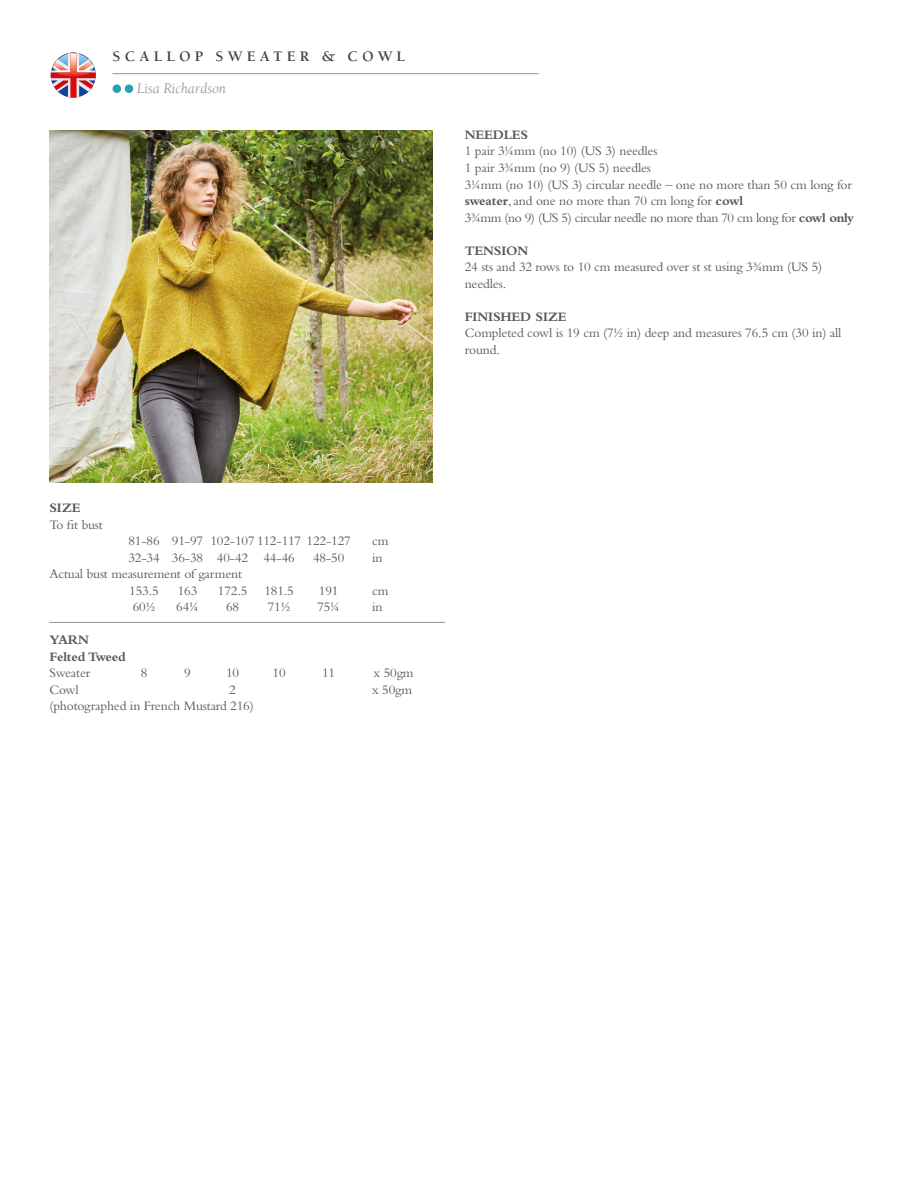
<style>
.page{position:relative;width:914px;height:1189px;background:#fff}
.page>*{position:absolute;margin:0;border:0;box-sizing:border-box;transform-origin:0 0}
.t1{font:700 15px "Berkeley Std";letter-spacing:.28em;color:#483c3f}
.t2{font:italic 15px "Berkeley Std";color:#978d8e}
.Paragraph_Style_1{font:13.5px/16.5px "Bembo Std";letter-spacing:-.01em;color:#575756}
.Paragraph_Style_1-2{font:700 13.5px "Bembo Std";letter-spacing:-.01em;color:#575756}
.s1{font-weight:700}
</style>
<div class="page">
<hr style="left:49px;top:622px;width:396px;height:1px;background:#978d8e">
<img style="left:49px;top:131px;width:383px;height:351px">
<hr style="left:112px;top:73px;width:426px;height:1px;background:#978d8e">
<div style="left:112px;top:84px;width:9px;height:9px;background:#2aa1b2;border-radius:50%"></div>
<div style="left:125px;top:84px;width:8px;height:9px;background:#2aa1b2;border-radius:50%"></div>
<svg style="left:51px;top:53px;width:45px;height:45px"></svg>
<p class="t1" style="left:112px;top:48px;width:294px">SCALLOP SWEATER &amp; COWL</p>
<p class="t2" style="left:137px;top:80px;width:91px">Lisa Richardson</p>
<p class="Paragraph_Style_1" style="left:464px;top:126px;width:391px"><span class="s1">NEEDLES<br></span>1 pair 3¼mm (no 10) (US 3) needles<br>1 pair 3¾mm (no 9) (US 5) needles<br>3¼mm (no 10) (US 3) circular needle – one no more than 50 cm long for <span class="s1">sweater</span>, and one no more than 70 cm long for <span class="s1">cowl<br></span>3¾mm (no 9) (US 5) circular needle no more than 70 cm long for <span class="s1">cowl only</span></p>
<p class="Paragraph_Style_1" style="left:464px;top:242px;width:359px"><span class="s1">TENSION<br></span>24 sts and 32 rows to 10 cm measured over st st using 3¾mm (US 5) needles.</p>
<p class="Paragraph_Style_1" style="left:464px;top:308px;width:378px"><span class="s1">FINISHED SIZE<br></span>Completed cowl is 19 cm (7½ in) deep and measures 76.5 cm (30 in) all round.</p>
<p class="Paragraph_Style_1-2" style="left:49px;top:500px;width:32px">SIZE</p>
<p class="Paragraph_Style_1" style="left:49px;top:515px;width:55px">To fit bust</p>
<p class="Paragraph_Style_1" style="left:128px;top:532px;width:224px">81-86 91-97 102-107 112-117 122-127</p>
<p class="Paragraph_Style_1" style="left:372px;top:532px;width:18px">cm</p>
<p class="Paragraph_Style_1" style="left:128px;top:548px;width:168px">32-34 36-38 40-42 44-46</p>
<p class="Paragraph_Style_1" style="left:313px;top:548px;width:33px">48-50</p>
<p class="Paragraph_Style_1" style="left:372px;top:548px;width:12px">in</p>
<p class="Paragraph_Style_1" style="left:49px;top:565px;width:194px">Actual bust measurement of garment</p>
<p class="Paragraph_Style_1" style="left:129px;top:581px;width:31px">153.5</p>
<p class="Paragraph_Style_1" style="left:178px;top:581px;width:21px">163</p>
<p class="Paragraph_Style_1" style="left:218px;top:581px;width:31px">172.5</p>
<p class="Paragraph_Style_1" style="left:264px;top:581px;width:31px">181.5</p>
<p class="Paragraph_Style_1" style="left:319px;top:581px;width:21px">191</p>
<p class="Paragraph_Style_1" style="left:372px;top:581px;width:18px">cm</p>
<p class="Paragraph_Style_1" style="left:133px;top:598px;width:24px">60½</p>
<p class="Paragraph_Style_1" style="left:176px;top:598px;width:24px">64¼</p>
<p class="Paragraph_Style_1" style="left:226px;top:598px;width:15px">68</p>
<p class="Paragraph_Style_1" style="left:268px;top:598px;width:24px">71½</p>
<p class="Paragraph_Style_1" style="left:317px;top:598px;width:24px">75¼</p>
<p class="Paragraph_Style_1" style="left:372px;top:598px;width:12px">in</p>
<p class="Paragraph_Style_1-2" style="left:49px;top:632px;width:41px">YARN</p>
<p class="Paragraph_Style_1-2" style="left:49px;top:648px;width:78px">Felted Tweed</p>
<p class="Paragraph_Style_1" style="left:49px;top:664px;width:42px">Sweater</p>
<p class="Paragraph_Style_1" style="left:141px;top:664px;width:8px">8</p>
<p class="Paragraph_Style_1" style="left:184px;top:664px;width:8px">9</p>
<p class="Paragraph_Style_1" style="left:226px;top:664px;width:15px">10</p>
<p class="Paragraph_Style_1" style="left:272px;top:664px;width:15px">10</p>
<p class="Paragraph_Style_1" style="left:322px;top:664px;width:15px">11</p>
<p class="Paragraph_Style_1" style="left:373px;top:664px;width:41px">x 50gm</p>
<p class="Paragraph_Style_1" style="left:49px;top:680px;width:31px">Cowl</p>
<p class="Paragraph_Style_1" style="left:229px;top:680px;width:8px">2</p>
<p class="Paragraph_Style_1" style="left:372px;top:680px;width:41px">x 50gm</p>
<p class="Paragraph_Style_1" style="left:49px;top:697px;width:206px">(photographed in French Mustard 216)</p>
</div>
